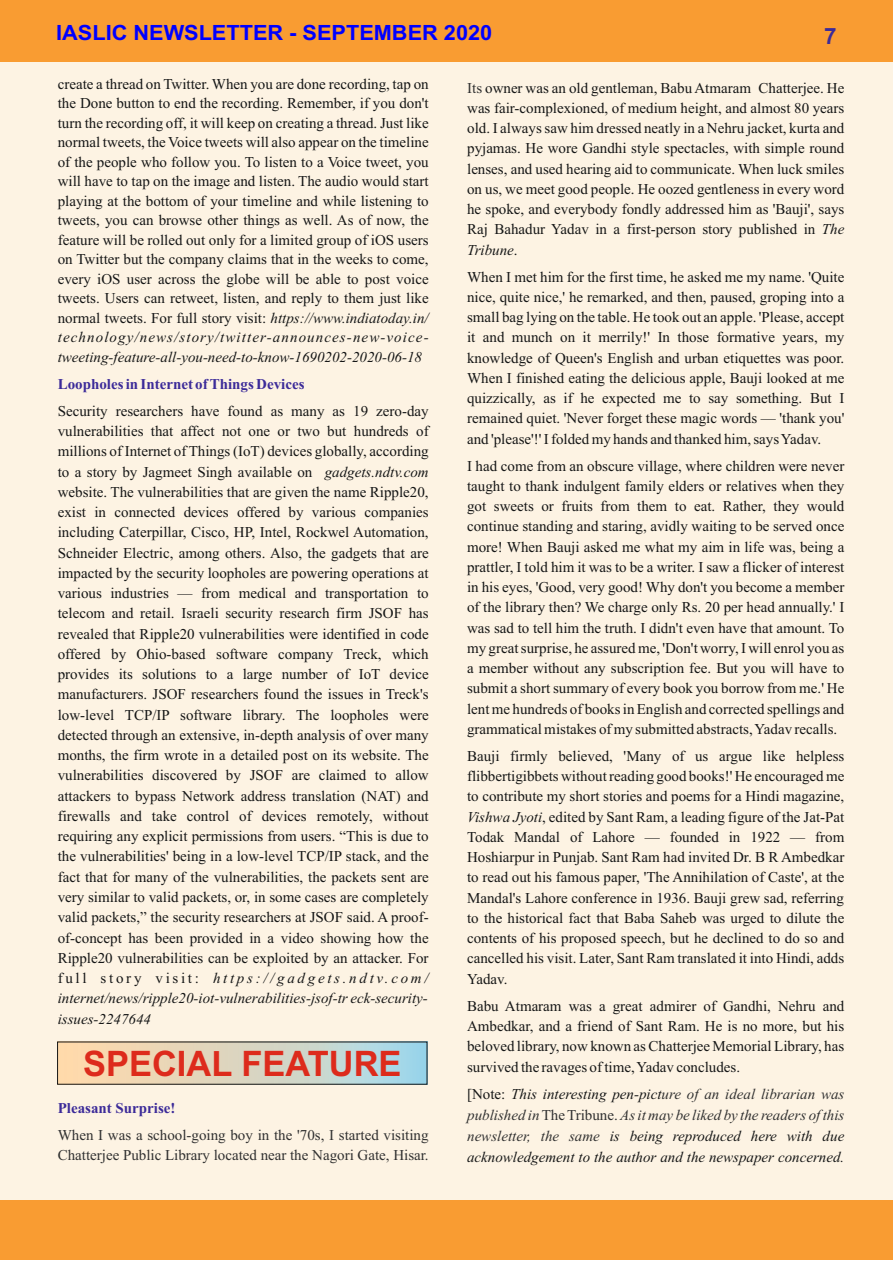
<style>
.page{position:relative;width:893px;height:1263px;background:#fff}
.page>*{position:absolute;margin:0;border:0;box-sizing:border-box;transform-origin:0 0}
.t1{font:700 35.1px "Arial";color:#dd2b1c}
.t2{font:700 22.5px "Arial";color:#3c2b99}
.t3{font:700 21px "Arial";color:#00f;scale:1.04 1}
.t4{font:15px/20.2px "Times New Roman";color:#151616;text-align:justify}
.t5{font:italic 15px/21px "Times New Roman";color:#303030;text-align:justify}
.t6{font:15px/20.2px "Times New Roman";color:#303030}
.t7{font:italic 15px/21px "Times New Roman";color:#151616;text-align:right}
.t8{font:700 15px "Times New Roman";color:#3c2b99}
.s1{font-style:italic}
.s2{color:#303030}
.s3{font-style:normal;color:#151616}
.s4{color:#151616}
.s5{font-style:normal}
</style>
<div class="page">
<div style="left:0;top:57px;width:893px;height:1148px;background:#fdf3e3"></div>
<div style="left:0;top:0;width:893px;height:62px;background:#f99c32"></div>
<div style="left:1px;top:1199px;width:892px;height:60px;background:#f99c32"></div>
<div style="left:58px;top:1042px;width:369px;height:42px;background:linear-gradient(to right,#ffd7a4,#a7d7e7)"></div>
<h3 class="t3" style="left:56px;top:25px;width:421px">IASLIC NEWSLETTER - SEPTEMBER 2020</h3>
<h2 class="t2" style="left:824px;top:28px;width:14px">7</h2>
<p class="t4" style="left:58px;top:76px;width:372px;line-height:19.5px">create a thread on Twitter. When you are done recording, tap on the Done button to end the recording. Remember, if you don't turn the recording off, it will keep on creating a thread. Just like normal tweets, the Voice tweets will also appear on the timeline of the people who follow you. To listen to a Voice tweet, you will have to tap on the image and listen. The audio would start playing at the bottom of your timeline and while listening to tweets, you can browse other things as well. As of now, the feature will be rolled out only for a limited group of iOS users on Twitter but the company claims that in the weeks to come, every iOS user across the globe will be able to post voice tweets. Users can retweet, listen, and reply to them just like normal tweets. For full story visit: <span class="s1">https://www.indiatoday.in/ technology/news/story/twitter-announces-new-voice&shy;tweeting-feature-all-you-need-to-know-1690202-2020-06-18</span></p>
<p class="t8" style="left:58px;top:379px;width:248px">Loopholes in Internet of Things Devices</p>
<p class="t4" style="left:58px;top:402px;width:372px">Security researchers have found as many as 19 zero-day vulnerabilities that affect not one or two but hundreds of millions of Internet of Things (IoT) devices globally, according to a story by Jagmeet Singh available on <span class="s1">gadgets.ndtv.com </span>website. The vulnerabilities that are given the name Ripple20, exist in connected devices offered by various companies including Caterpillar, Cisco, HP, Intel, Rockwel Automation, Schneider Electric, among others. Also, the gadgets that are impacted by the security loopholes are powering operations at various industries — from medical and transportation to telecom and retail. Israeli security research firm JSOF has revealed that Ripple20 vulnerabilities were identified in code offered by Ohio-based software company Treck, which provides its solutions to a large number of IoT device manufacturers. JSOF researchers found the issues in Treck's low-level TCP/IP software library. The loopholes were detected through an extensive, in-depth analysis of over many months, the firm wrote in a detailed post on its website. The vulnerabilities discovered by JSOF are claimed to allow attackers to bypass Network address translation (NAT) and firewalls and take control of devices remotely, without requiring any explicit permissions from users. “This is due to the vulnerabilities' being in a low-level TCP/IP stack, and the fact that for many of the vulnerabilities, the packets sent are very similar to valid packets, or, in some cases are completely valid packets,” the security researchers at JSOF said. A proof&shy;of-concept has been provided in a video showing how the Ripple20 vulnerabilities can be exploited by an attacker. For full story visit: <span class="s1">https://gadgets.ndtv.com/ internet/news/ripple20-iot-vulnerabilities-jsof-tr eck-security&shy;issues-2247644</span></p>
<h1 class="t1" style="left:83px;top:1050px;width:320px">SPECIAL FEATURE</h1>
<p class="t8" style="left:58px;top:1103px;width:119px">Pleasant Surprise!</p>
<p class="t6" style="left:58px;top:1126px;width:372px">When I was a school-going boy in the '70s, I started visiting<br>Chatterjee Public Library located near the Nagori Gate, Hisar.</p>
<p class="t4" style="left:467px;top:79px;width:379px"><span class="s2">Its</span> owner was an old gentleman, Babu Atmaram Chatterjee. He</p>
<p class="t4" style="left:467px;top:99px;width:379px">was fair-complexioned, of medium height, and almost 80 years old. I always saw him dressed neatly in a Nehru jacket, kurta and pyjamas. He wore Gandhi style spectacles, with simple round lenses, and used hearing aid to communicate. When luck smiles on us, we meet good people. He oozed gentleness in every word he spoke, and everybody fondly addressed him as 'Bauji', says Raj Bahadur Yadav in a first-person story published in <span class="s1">The Tribune</span>.</p>
<p class="t4" style="left:467px;top:268px;width:379px">When I met him for the first time, he asked me my name. 'Quite nice, quite nice,' he remarked, and then, paused, groping into a small bag lying on the table. He took out an apple. 'Please, accept it and munch on it merrily!' In those formative years, my knowledge of Queen's English and urban etiquettes was poor.<br>When I finished eating the delicious apple, Bauji looked at me quizzically, as if he expected me to say something. But I remained quiet. 'Never forget these magic words — 'thank you' and 'please'!' I folded my hands and thanked him, says Yadav.</p>
<p class="t4" style="left:467px;top:457px;width:379px">I had come from an obscure village, where children were never taught to thank indulgent family elders or relatives when they got sweets or fruits from them to eat. Rather, they would continue standing and staring, avidly waiting to be served once more! When Bauji asked me what my aim in life was, being a prattler, I told him it was to be a writer. I saw a flicker of interest in his eyes, 'Good, very good! Why don't you become a member of the library then? We charge only Rs. 20 per head annually.' I was sad to tell him the truth. I didn't even have that amount. To my great surprise, he assured me, 'Don't worry, I will enrol you as a member without any subscription fee. But you will have to submit a short summary of every book you borrow from me.' He lent me hundreds of books in English and corrected spellings and grammatical mistakes of my submitted abstracts, Yadav recalls.</p>
<p class="t4" style="left:467px;top:747px;width:379px">Bauji firmly believed, 'Many of us argue like helpless flibbertigibbets without reading good books!' He encouraged me to contribute my short stories and poems for a Hindi magazine, <span class="s1">Vishwa Jyoti</span>, edited by Sant Ram, a leading figure of the Jat-Pat Todak Mandal of Lahore — founded in 1922 — from Hoshiarpur in Punjab. Sant Ram had invited Dr. B R Ambedkar to read out his famous paper, 'The Annihilation of Caste', at the Mandal's Lahore conference in 1936. Bauji grew sad, referring to the historical fact that Baba Saheb was urged to dilute the contents of his proposed speech, but he declined to do so and cancelled his visit. Later, Sant Ram translated it into Hindi, adds Yadav.</p>
<p class="t4" style="left:467px;top:997px;width:379px">Babu Atmaram was a great admirer of Gandhi, Nehru and Ambedkar, and a friend of Sant Ram. He is no more, but his beloved library, now known as Chatterjee Memorial Library, has survived the ravages of time, Yadav concludes.</p>
<p class="t5" style="left:467px;top:1084px;width:379px"><span class="s3">[Note:</span> <span class="s4">This interesting pen-pict</span>ure of an ideal librarian was published in<span class="s5">The Tribune.</span> As it may be liked by the readers of this newsletter, the same</p>
<p class="t7" style="left:467px;top:1126px;width:379px">is being reproduced here with due<br>acknowledgement to the author and the newspaper concerned.</p>
</div>
